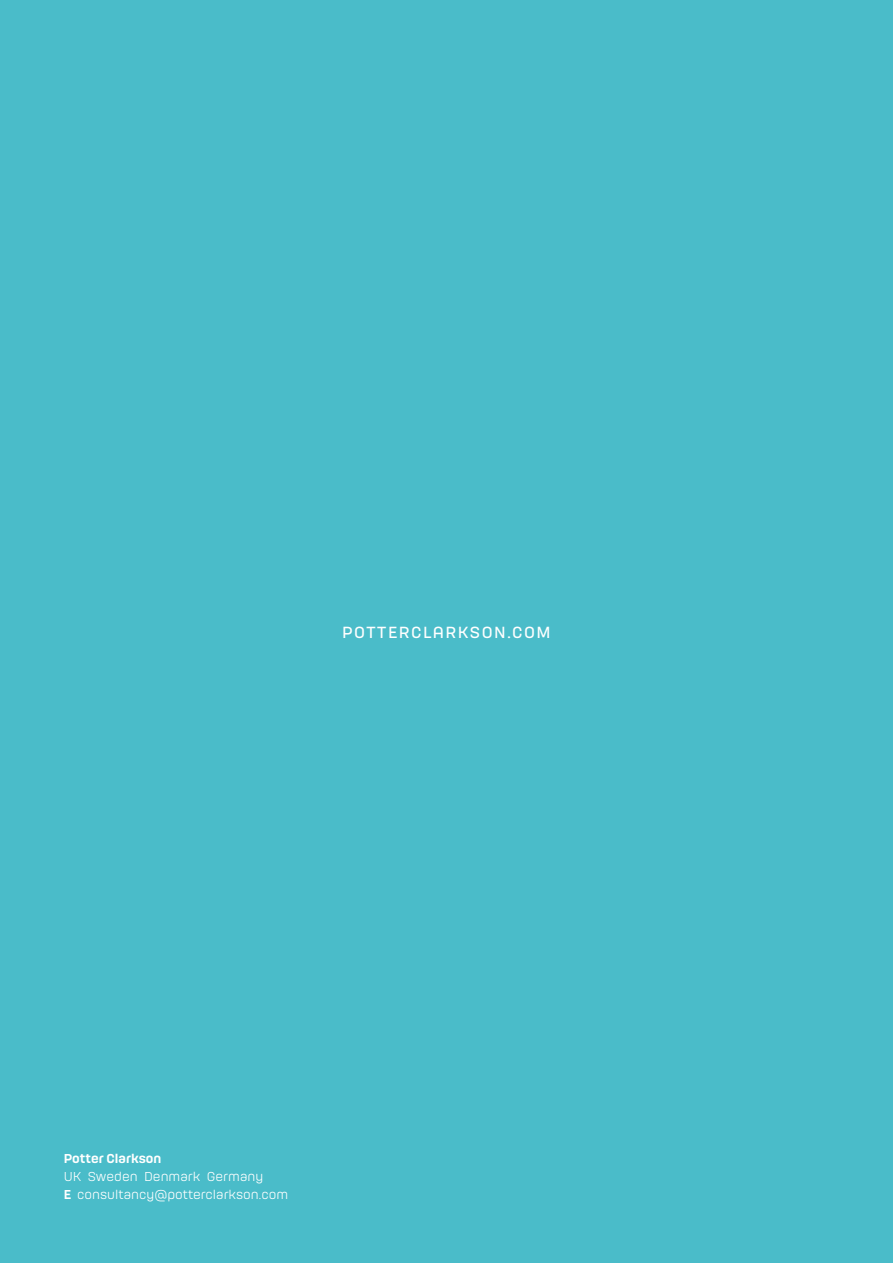
<style>
.page{position:relative;width:893px;height:1263px;background:#4abcc9}
.page>*{position:absolute;margin:0;border:0;box-sizing:border-box;transform-origin:0 0}
.t1{font:15px "Hong Kong";letter-spacing:.1em;color:#fff}
.t2{font:300 12px/18px "Hong Kong";color:#fff}
.t3{font:500 12px "Hong Kong";color:#fff}
.s1{font-weight:500}
</style>
<div class="page">
<p class="t1" style="left:342px;top:621px;width:210px">POTTERCLARKSON.COM</p>
<p class="t3" style="left:64px;top:1150px;width:99px">Potter Clarkson</p>
<p class="t2" style="left:64px;top:1167px;width:226px">UK Sweden Denmark Germany<br><span class="s1">E</span> consultancy@potterclarkson.com</p>
</div>
